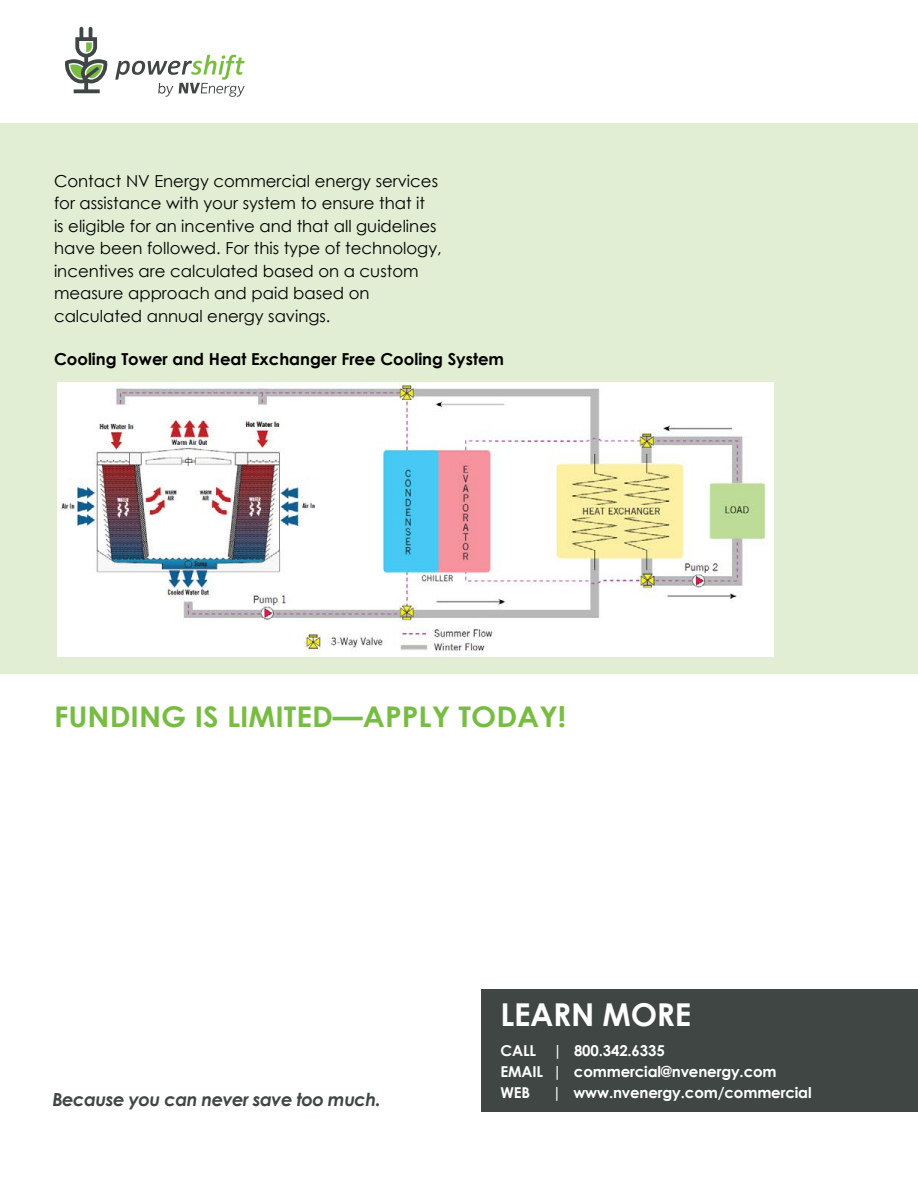
<style>
.page{position:relative;width:918px;height:1188px;background:#fff}
.page>*{position:absolute;margin:0;border:0;box-sizing:border-box;transform-origin:0 0}
.t1{font:700 31.5px "Century Gothic";letter-spacing:-.01em;color:#fff}
.t2{font:700 28.5px "Century Gothic";color:#79bc43;scale:1.05 1}
.t3{font:italic 700 18px "Century Gothic";letter-spacing:-.03em;color:#3f4644}
.t4{font:16.5px/22.5px "Century Gothic";color:#000}
.t5{font:700 16.5px "Century Gothic";color:#000}
.t6{font:700 15px/21px "Century Gothic";letter-spacing:-.01em;color:#fff}
</style>
<div class="page">
<div style="left:0;top:123px;width:918px;height:551px;background:#e1eed3"></div>
<div style="left:481px;top:989px;width:437px;height:123px;background:#3f4644"></div>
<svg style="left:65px;top:27px;width:43px;height:66px"></svg>
<svg style="left:115px;top:55px;width:130px;height:42px"></svg>
<img style="left:57px;top:382px;width:717px;height:275px">
<p class="t4" style="left:54px;top:169px;width:389px">Contact NV Energy commercial energy services for assistance with your system to ensure that it<br>is eligible for an incentive and that all guidelines have been followed. For this type of technology, incentives are calculated based on a custom measure approach and paid based on calculated annual energy savings.</p>
<p class="t5" style="left:54px;top:347px;width:452px">Cooling Tower and Heat Exchanger Free Cooling System</p>
<h2 class="t2" style="left:54px;top:695px;width:489px">FUNDING IS LIMITED—APPLY TODAY!</h2>
<p class="t3" style="left:52px;top:1086px;width:330px">Because you can never save too much.</p>
<h1 class="t1" style="left:501px;top:991px;width:192px">LEARN MORE</h1>
<p class="t6" style="left:501px;top:1040px;width:278px">CALL | 800.342.6335<br>EMAIL | commercial@nvenergy.com<br>WEB</p>
<p class="t6" style="left:552px;top:1082px;width:261px">| www.nvenergy.com/commercial</p>
</div>
